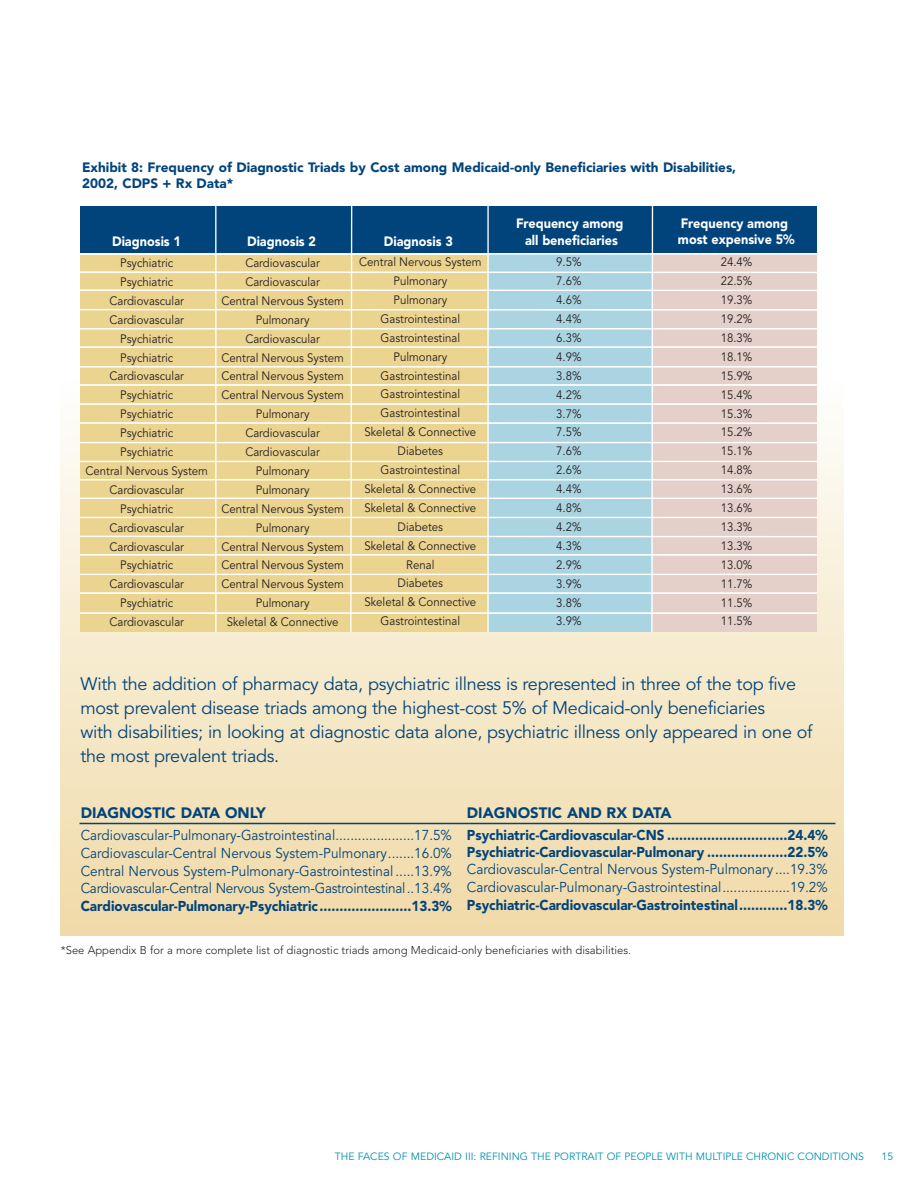
<style>
.page{position:relative;width:918px;height:1188px;background:#fff}
.page>*{position:absolute;margin:0;border:0;box-sizing:border-box;transform-origin:0 0}
.t1{font:18px/24px "Avenir";letter-spacing:-.015em;color:#01447c}
.t2{font:900 15px "Avenir";color:#01447c}
.t3{font:14.25px/17.9px "Avenir";color:#01447c;text-align:justify;scale:.95 1}
.t4{font:900 14.25px/17.1px "Avenir";color:#01447c;scale:.95 1}
.t5{font:900 13.5px/16.2px "Avenir";color:#01447c}
.t6{font:900 13.5px/16.8px "Avenir";color:#fff;text-align:center;scale:.94 1}
.t7{font:12.15px/18.9px "Avenir";color:#231f20;text-align:center;scale:.94 1}
.t8{font:300 11.25px "Avenir";color:#212126}
.t9{font:10.5px "Avenir";color:#0092b0}
</style>
<div class="page">
<div style="left:61px;top:381px;width:782px;height:555px;background:linear-gradient(to bottom,#fefefb,#f0d9a6)"></div>
<div style="left:81px;top:206px;width:735px;height:48px;background:#01447c"></div>
<div style="left:488px;top:254px;width:166px;height:377px;background:#abd4e2"></div>
<div style="left:81px;top:255px;width:407px;height:376px;background:#ebd390"></div>
<div style="left:653px;top:253px;width:163px;height:378px;background:#e4cfc9"></div>
<hr style="left:487px;top:206px;width:2px;height:425px;background:#fff">
<svg style="left:651px;top:206px;width:3px;height:425px"></svg>
<hr style="left:81px;top:253px;width:735px;height:1px;background:#fff">
<hr style="left:81px;top:366px;width:735px;height:1px;background:#fff">
<hr style="left:81px;top:328px;width:735px;height:1px;background:#fff">
<hr style="left:81px;top:346px;width:735px;height:2px;background:#fff">
<hr style="left:81px;top:384px;width:735px;height:2px;background:#fff">
<hr style="left:81px;top:403px;width:735px;height:2px;background:#fff">
<hr style="left:81px;top:290px;width:735px;height:1px;background:#fff">
<hr style="left:81px;top:272px;width:735px;height:1px;background:#fff">
<svg style="left:350px;top:206px;width:3px;height:425px"></svg>
<hr style="left:81px;top:479px;width:735px;height:1px;background:#fff">
<hr style="left:81px;top:442px;width:735px;height:1px;background:#fff">
<hr style="left:81px;top:461px;width:735px;height:1px;background:#fff">
<hr style="left:81px;top:517px;width:735px;height:1px;background:#fff">
<hr style="left:81px;top:498px;width:735px;height:1px;background:#fff">
<hr style="left:81px;top:422px;width:735px;height:2px;background:#fff">
<hr style="left:81px;top:592px;width:735px;height:2px;background:#fff">
<hr style="left:81px;top:574px;width:735px;height:1px;background:#fff">
<hr style="left:81px;top:554px;width:735px;height:2px;background:#fff">
<hr style="left:81px;top:612px;width:735px;height:2px;background:#fff">
<hr style="left:81px;top:536px;width:735px;height:1px;background:#fff">
<hr style="left:215px;top:206px;width:2px;height:425px;background:#fff">
<hr style="left:81px;top:309px;width:735px;height:2px;background:#fff">
<hr style="left:80px;top:823px;width:756px;height:1px;background:#01447c">
<p class="t5" style="left:82px;top:161px;width:656px">Exhibit 8: Frequency of Diagnostic Triads by Cost among Medicaid-only Beneficiaries with Disabilities,<br>2002, CDPS + Rx Data*</p>
<p class="t6" style="left:516px;top:216px;width:116px">Frequency among all beneficiaries</p>
<p class="t6" style="left:678px;top:216px;width:126px;text-align:left">Frequency among most expensive 5%</p>
<p class="t6" style="left:112px;top:234px;width:75px">Diagnosis 1</p>
<p class="t6" style="left:247px;top:234px;width:75px">Diagnosis 2</p>
<p class="t6" style="left:384px;top:234px;width:75px">Diagnosis 3</p>
<p class="t7" style="left:86px;top:254px;width:132px">Psychiatric<br>Psychiatric<br>Cardiovascular<br>Cardiovascular<br>Psychiatric<br>Psychiatric<br>Cardiovascular<br>Psychiatric<br>Psychiatric<br>Psychiatric<br>Psychiatric<br>Central Nervous System<br>Cardiovascular<br>Psychiatric<br>Cardiovascular<br>Cardiovascular<br>Psychiatric<br>Cardiovascular<br>Psychiatric<br>Cardiovascular</p>
<p class="t7" style="left:359px;top:253px;width:132px">Central Nervous System<br>Pulmonary<br>Pulmonary<br>Gastrointestinal<br>Gastrointestinal<br>Pulmonary<br>Gastrointestinal<br>Gastrointestinal<br>Gastrointestinal<br>Skeletal &amp; Connective<br>Diabetes<br>Gastrointestinal<br>Skeletal &amp; Connective<br>Skeletal &amp; Connective<br>Diabetes<br>Skeletal &amp; Connective<br>Renal<br>Diabetes<br>Skeletal &amp; Connective<br>Gastrointestinal</p>
<p class="t7" style="left:221px;top:254px;width:132px">Cardiovascular<br>Cardiovascular<br>Central Nervous System<br>Pulmonary<br>Cardiovascular<br>Central Nervous System<br>Central Nervous System<br>Central Nervous System<br>Pulmonary<br>Cardiovascular<br>Cardiovascular<br>Pulmonary<br>Pulmonary<br>Central Nervous System<br>Pulmonary<br>Central Nervous System<br>Central Nervous System<br>Central Nervous System<br>Pulmonary<br>Skeletal &amp; Connective</p>
<p class="t7" style="left:556px;top:254px;width:29px;text-align:justify">9.5% 7.6% 4.6% 4.4% 6.3% 4.9% 3.8% 4.2% 3.7% 7.5% 7.6% 2.6% 4.4% 4.8% 4.2% 4.3% 2.9% 3.9% 3.8% 3.9%</p>
<p class="t7" style="left:721px;top:254px;width:35px;text-align:justify">24.4% 22.5% 19.3% 19.2% 18.3% 18.1% 15.9% 15.4% 15.3% 15.2% 15.1% 14.8% 13.6% 13.6% 13.3% 13.3% 13.0% 11.7% 11.5% 11.5%</p>
<p class="t1" style="left:80px;top:673px;width:734px">With the addition of pharmacy data, psychiatric illness is represented in three of the top five most prevalent disease triads among the highest-cost 5% of Medicaid-only beneficiaries<br>with disabilities; in looking at diagnostic data alone, psychiatric illness only appeared in one of the most prevalent triads.</p>
<p class="t2" style="left:467px;top:806px;width:206px">DIAGNOSTIC AND RX DATA</p>
<p class="t4" style="left:467px;top:828px;width:381px">Psychiatric-Cardiovascular-CNS ..............................24.4%<br>Psychiatric-Cardiovascular-Pulmonary ....................22.5%</p>
<p class="t3" style="left:467px;top:861px;width:381px">Cardiovascular-Central Nervous System-Pulmonary ....19.3%<br>Cardiovascular-Pulmonary-Gastrointestinal..................19.2%</p>
<p class="t4" style="left:467px;top:898px;width:381px">Psychiatric-Cardiovascular-Gastrointestinal............18.3%</p>
<p class="t8" style="left:61px;top:946px;width:572px">*See Appendix B for a more complete list of diagnostic triads among Medicaid-only beneficiaries with disabilities.</p>
<p class="t2" style="left:81px;top:806px;width:187px">DIAGNOSTIC DATA ONLY</p>
<p class="t3" style="left:81px;top:827px;width:392px">Cardiovascular-Pulmonary-Gastrointestinal.....................17.5% Cardiovascular-Central Nervous System-Pulmonary.......16.0% Central Nervous System-Pulmonary-Gastrointestinal .....13.9% Cardiovascular-Central Nervous System-Gastrointestinal..13.4%</p>
<p class="t4" style="left:81px;top:899px;width:392px">Cardiovascular-Pulmonary-Psychiatric.......................13.3%</p>
<p class="t9" style="left:335px;top:1152px;width:531px">THE FACES OF MEDICAID III: REFINING THE PORTRAIT OF PEOPLE WITH MULTIPLE CHRONIC CONDITIONS</p>
<p class="t9" style="left:882px;top:1152px;width:13px">15</p>
</div>
